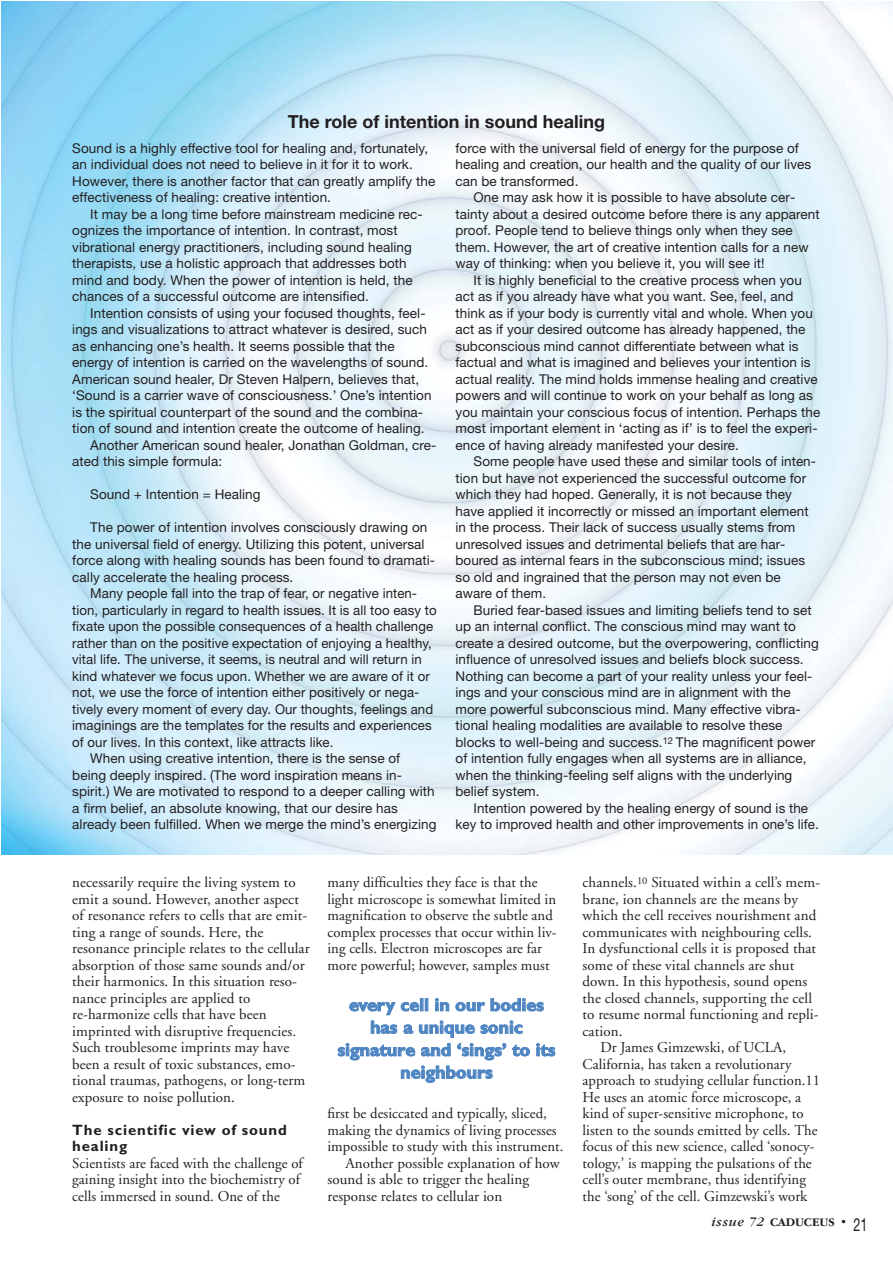
<style>
.page{position:relative;width:893px;height:1263px;background:#fff}
.page>*{position:absolute;margin:0;border:0;box-sizing:border-box;transform-origin:0 0}
.t1{font:700 18px/22.5px "Gill Sans";color:#4d84c2;text-align:center}
.t2{font:700 18px "Helvetica Neue LT Std";color:#231f20}
.t3{font:15px/16.5px "Adobe Garamond";letter-spacing:.005em;color:#231f20}
.t4{font:700 15px/16.5px "Gill Sans";letter-spacing:.055em;color:#231f20}
.t5{font:13.5px/16.5px "Helvetica Neue LT Std";letter-spacing:.005em;color:#231f20}
.t6{font:700 12px "Garamond IT Cby BT";color:#231f20}
.s1{font-weight:400;font-style:italic;font-size:13.5px}
.s2{font-family:"Helvetica Neue";font-weight:400;font-size:18px}
</style>
<div class="page">
<img style="left:1px;top:1px;width:891px;height:853px">
<h1 class="t2" style="left:288px;top:115px;width:319px">The role of intention in sound healing</h1>
<p class="t5" style="left:72px;top:141px;width:365px">Sound is a highly effective tool for healing and, fortunately, an individual does not need to believe in it for it to work.<br>However, there is another factor that can greatly amplify the effectiveness of healing: creative intention.</p>
<p class="t5" style="left:72px;top:207px;width:352px;text-indent:18px">It may be a long time before mainstream medicine rec&shy;ognizes the importance of intention. In contrast, most vibrational energy practitioners, including sound healing therapists, use a holistic approach that addresses both mind and body. When the power of intention is held, the chances of a successful outcome are intensified.</p>
<p class="t5" style="left:90px;top:306px;width:337px">Intention consists of using your focused thoughts, feel-</p>
<p class="t5" style="left:72px;top:322px;width:356px">ings and visualizations to attract whatever is desired, such</p>
<p class="t5" style="left:72px;top:339px;width:324px">as enhancing one’s health. It seems possible that the</p>
<p class="t5" style="left:72px;top:355px;width:357px">energy of intention is carried on the wavelengths of sound.</p>
<p class="t5" style="left:72px;top:372px;width:348px">American sound healer, Dr Steven Halpern, believes that,</p>
<p class="t5" style="left:72px;top:388px;width:361px">‘Sound is a carrier wave of consciousness.’ One’s intention</p>
<p class="t5" style="left:72px;top:405px;width:352px">is the spiritual counterpart of the sound and the combina-</p>
<p class="t5" style="left:72px;top:421px;width:354px">tion of sound and intention create the outcome of healing.</p>
<p class="t5" style="left:90px;top:438px;width:348px">Another American sound healer, Jonathan Goldman, cre-</p>
<p class="t5" style="left:72px;top:454px;width:151px">ated this simple formula:</p>
<p class="t5" style="left:90px;top:487px;width:172px">Sound + Intention = Healing</p>
<p class="t5" style="left:72px;top:520px;width:364px;text-indent:18px">The power of intention involves consciously drawing on the universal field of energy. Utilizing this potent, universal force along with healing sounds has been found to dramati&shy;cally accelerate the healing process.</p>
<p class="t5" style="left:90px;top:586px;width:328px">Many people fall into the trap of fear, or negative inten-</p>
<p class="t5" style="left:72px;top:603px;width:366px">tion, particularly in regard to health issues. It is all too easy to</p>
<p class="t5" style="left:72px;top:619px;width:362px">fixate upon the possible consequences of a health challenge</p>
<p class="t5" style="left:72px;top:636px;width:361px">rather than on the positive expectation of enjoying a healthy,</p>
<p class="t5" style="left:72px;top:652px;width:351px">vital life. The universe, it seems, is neutral and will return in</p>
<p class="t5" style="left:72px;top:669px;width:359px">kind whatever we focus upon. Whether we are aware of it or</p>
<p class="t5" style="left:72px;top:685px;width:349px">not, we use the force of intention either positively or nega-</p>
<p class="t5" style="left:72px;top:702px;width:362px">tively every moment of every day. Our thoughts, feelings and</p>
<p class="t5" style="left:72px;top:718px;width:361px">imaginings are the templates for the results and experiences</p>
<p class="t5" style="left:72px;top:735px;width:263px">of our lives. In this context, like attracts like.</p>
<p class="t5" style="left:90px;top:751px;width:311px">When using creative intention, there is the sense of</p>
<p class="t5" style="left:72px;top:768px;width:331px">being deeply inspired. (The word inspiration means in-</p>
<p class="t5" style="left:72px;top:784px;width:364px">spirit.) We are motivated to respond to a deeper calling with</p>
<p class="t5" style="left:72px;top:801px;width:327px">a firm belief, an absolute knowing, that our desire has</p>
<p class="t5" style="left:72px;top:817px;width:366px">already been fulfilled. When we merge the mind’s energizing</p>
<p class="t5" style="left:455px;top:141px;width:357px">force with the universal field of energy for the purpose of healing and creation, our health and the quality of our lives can be transformed.</p>
<p class="t5" style="left:455px;top:190px;width:366px;text-indent:18px">One may ask how it is possible to have absolute cer&shy;tainty about a desired outcome before there is any apparent proof. People tend to believe things only when they see them. However, the art of creative intention calls for a new way of thinking: when you believe it, you will see it!</p>
<p class="t5" style="left:455px;top:273px;width:366px;text-indent:18px">It is highly beneficial to the creative process when you act as if you already have what you want. See, feel, and think as if your body is currently vital and whole. When you act as if your desired outcome has already happened, the subconscious mind cannot differentiate between what is factual and what is imagined and believes your intention is actual reality. The mind holds immense healing and creative powers and will continue to work on your behalf as long as you maintain your conscious focus of intention. Perhaps the most important element in ‘acting as if’ is to feel the experi&shy;ence of having already manifested your desire.</p>
<p class="t5" style="left:455px;top:454px;width:362px;text-indent:18px">Some people have used these and similar tools of inten&shy;tion but have not experienced the successful outcome for which they had hoped. Generally, it is not because they have applied it incorrectly or missed an important element in the process. Their lack of success usually stems from unresolved issues and detrimental beliefs that are har&shy;boured as internal fears in the subconscious mind; issues so old and ingrained that the person may not even be aware of them.</p>
<p class="t5" style="left:455px;top:603px;width:365px;text-indent:18px">Buried fear-based issues and limiting beliefs tend to set up an internal conflict. The conscious mind may want to create a desired outcome, but the overpowering, conflicting influence of unresolved issues and beliefs block success.<br>Nothing can become a part of your reality unless your feel&shy;ings and your conscious mind are in alignment with the more powerful subconscious mind. Many effective vibra&shy;tional healing modalities are available to resolve these blocks to well-being and success.<sup>12</sup> The magnificent power of intention fully engages when all systems are in alliance, when the thinking-feeling self aligns with the underlying belief system.</p>
<p class="t5" style="left:455px;top:801px;width:365px;text-align:center">Intention powered by the healing energy of sound is the<br>key to improved health and other improvements in one’s life.</p>
<p class="t3" style="left:72px;top:875px;width:239px">necessarily require the living system to emit a sound. However, another aspect of resonance refers to cells that are emit&shy;ting a range of sounds. Here, the resonance principle relates to the cellular absorption of those same sounds and/or their harmonics. In this situation reso&shy;nance principles are applied to re-harmonize cells that have been imprinted with disruptive frequencies.<br>Such troublesome imprints may have been a result of toxic substances, emo&shy;tional traumas, pathogens, or long-term exposure to noise pollution.</p>
<p class="t4" style="left:72px;top:1123px;width:216px">The scientific view of sound healing</p>
<p class="t3" style="left:72px;top:1156px;width:232px">Scientists are faced with the challenge of gaining insight into the biochemistry of cells immersed in sound. One of the</p>
<p class="t3" style="left:327px;top:875px;width:231px">many difficulties they face is that the light microscope is somewhat limited in magnification to observe the subtle and complex processes that occur within liv&shy;ing cells. Electron microscopes are far more powerful; however, samples must</p>
<h1 class="t1" style="left:338px;top:995px;width:219px">every cell in our bodies has a unique sonic signature and ‘sings’ to its neighbours</h1>
<p class="t3" style="left:327px;top:1106px;width:221px">first be desiccated and typically, sliced,</p>
<p class="t3" style="left:327px;top:1123px;width:231px">making the dynamics of living processes</p>
<p class="t3" style="left:327px;top:1139px;width:238px">impossible to study with this instrument.</p>
<p class="t3" style="left:345px;top:1156px;width:216px">Another possible explanation of how</p>
<p class="t3" style="left:327px;top:1172px;width:203px">sound is able to trigger the healing</p>
<p class="t3" style="left:327px;top:1189px;width:176px">response relates to cellular ion</p>
<p class="t3" style="left:583px;top:875px;width:239px">channels.<sup>10</sup> Situated within a cell’s mem-</p>
<p class="t3" style="left:583px;top:892px;width:217px">brane, ion channels are the means by</p>
<p class="t3" style="left:583px;top:908px;width:235px">which the cell receives nourishment and</p>
<p class="t3" style="left:583px;top:925px;width:231px">communicates with neighbouring cells.</p>
<p class="t3" style="left:583px;top:941px;width:235px">In dysfunctional cells it is proposed that</p>
<p class="t3" style="left:583px;top:958px;width:213px">some of these vital channels are shut</p>
<p class="t3" style="left:583px;top:974px;width:226px">down. In this hypothesis, sound opens</p>
<p class="t3" style="left:583px;top:991px;width:231px">the closed channels, supporting the cell</p>
<p class="t3" style="left:583px;top:1007px;width:238px">to resume normal functioning and repli-</p>
<p class="t3" style="left:583px;top:1024px;width:41px">cation.</p>
<p class="t3" style="left:601px;top:1040px;width:187px">Dr James Gimzewski, of UCLA,</p>
<p class="t3" style="left:583px;top:1057px;width:211px">California, has taken a revolutionary</p>
<p class="t3" style="left:583px;top:1073px;width:239px">approach to studying cellular function.11</p>
<p class="t3" style="left:583px;top:1090px;width:220px">He uses an atomic force microscope, a</p>
<p class="t3" style="left:583px;top:1106px;width:223px">kind of super-sensitive microphone, to</p>
<p class="t3" style="left:583px;top:1123px;width:236px">listen to the sounds emitted by cells. The</p>
<p class="t3" style="left:583px;top:1139px;width:233px">focus of this new science, called ‘sonocy-</p>
<p class="t3" style="left:583px;top:1156px;width:231px">tology,’ is mapping the pulsations of the</p>
<p class="t3" style="left:583px;top:1172px;width:225px">cell’s outer membrane, thus identifying</p>
<p class="t3" style="left:583px;top:1189px;width:226px">the ‘song’ of the cell. Gimzewski’s work</p>
<p class="t6" style="left:711px;top:1217px;width:158px"><span class="s1">issue 72</span> CADUCEUS • <span class="s2">21</span></p>
</div>
